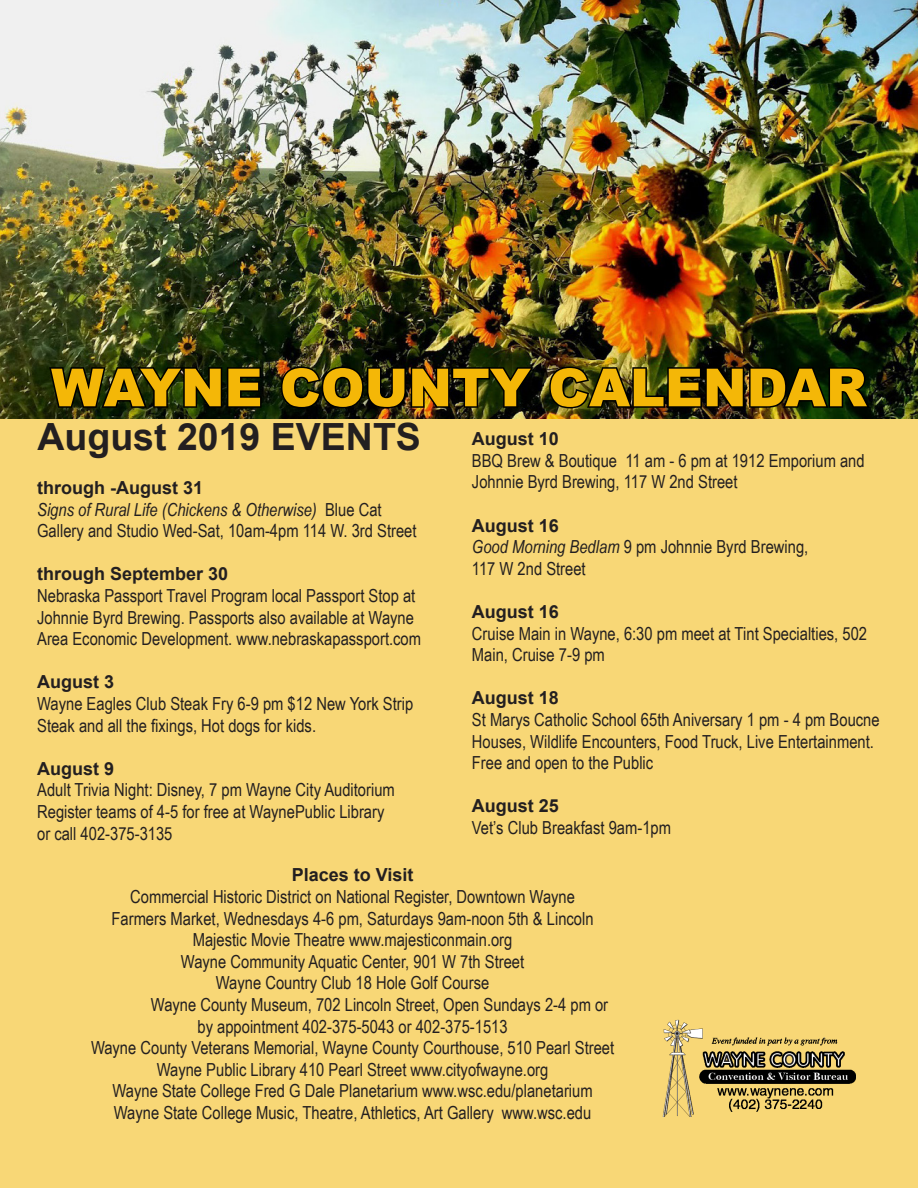
<style>
.page{position:relative;width:918px;height:1188px;background:#fff}
.page>*{position:absolute;margin:0;border:0;box-sizing:border-box;transform-origin:0 0}
.t1{font:900 52.5px "Arial";color:#f4b707}
.t2{font:700 37.5px "Arial";color:#231f20}
.t3{font:18px/21.6px "Arial Narrow";color:#231f20}
.t4{font:700 18px "Arial";color:#231f20}
.s1{font-style:italic}
</style>
<div class="page">
<div style="left:0;top:419px;width:918px;height:769px;background:#f8d776"></div>
<img style="left:0;top:0;width:918px;height:419px">
<svg style="left:47px;top:366px;width:216px;height:44px;background:#141f07"></svg>
<img style="left:279px;top:365px;width:257px;height:45px">
<img style="left:548px;top:365px;width:324px;height:45px">
<img style="left:662px;top:1019px;width:195px;height:99px">
<p class="t1" style="left:51px;top:349px;width:817px">WAYNE COUNTY CALENDAR</p>
<p class="t2" style="left:38px;top:412px;width:385px">August 2019 EVENTS</p>
<p class="t4" style="left:37px;top:476px;width:167px">through -August 31</p>
<p class="t3" style="left:37px;top:498px;width:381px"><span class="s1">Signs of Rural Life (Chickens &amp; Otherwise)</span> Blue Cat<br>Gallery and Studio Wed-Sat, 10am-4pm 114 W. 3rd Street</p>
<p class="t4" style="left:37px;top:562px;width:193px">through September 30</p>
<p class="t3" style="left:37px;top:584px;width:385px">Nebraska Passport Travel Program local Passport Stop at<br>Johnnie Byrd Brewing. Passports also available at Wayne<br>Area Economic Development. www.nebraskapassport.com</p>
<p class="t4" style="left:37px;top:670px;width:79px">August 3</p>
<p class="t3" style="left:37px;top:692px;width:378px">Wayne Eagles Club Steak Fry 6-9 pm $12 New York Strip<br>Steak and all the fixings, Hot dogs for kids.</p>
<p class="t4" style="left:37px;top:757px;width:79px">August 9</p>
<p class="t3" style="left:37px;top:779px;width:359px">Adult Trivia Night: Disney, 7 pm Wayne City Auditorium</p>
<p class="t3" style="left:37px;top:800px;width:349px">Register teams of 4-5 for free at WaynePublic Library</p>
<p class="t3" style="left:37px;top:822px;width:137px">or call 402-375-3135</p>
<p class="t4" style="left:472px;top:427px;width:89px">August 10</p>
<p class="t3" style="left:472px;top:449px;width:394px">BBQ Brew &amp; Boutique 11 am - 6 pm at 1912 Emporium and<br>Johnnie Byrd Brewing, 117 W 2nd Street</p>
<p class="t4" style="left:472px;top:513px;width:89px">August 16</p>
<p class="t3" style="left:472px;top:535px;width:338px"><span class="s1">Good Morning Bedlam</span> 9 pm Johnnie Byrd Brewing,</p>
<p class="t3" style="left:472px;top:557px;width:115px">117 W 2nd Street</p>
<p class="t4" style="left:472px;top:600px;width:89px">August 16</p>
<p class="t3" style="left:472px;top:622px;width:397px">Cruise Main in Wayne, 6:30 pm meet at Tint Specialties, 502<br>Main, Cruise 7-9 pm</p>
<p class="t4" style="left:472px;top:686px;width:89px">August 18</p>
<p class="t3" style="left:472px;top:708px;width:409px">St Marys Catholic School 65th Aniversary 1 pm - 4 pm Boucne<br>Houses, Wildlife Encounters, Food Truck, Live Entertainment.<br>Free and open to the Public</p>
<p class="t4" style="left:472px;top:794px;width:89px">August 25</p>
<p class="t3" style="left:472px;top:816px;width:201px">Vet’s Club Breakfast 9am-1pm</p>
<p class="t4" style="left:292px;top:863px;width:123px">Places to Visit</p>
<p class="t3" style="left:130px;top:885px;width:446px">Commercial Historic District on National Register, Downtown Wayne</p>
<p class="t3" style="left:112px;top:907px;width:484px">Farmers Market, Wednesdays 4-6 pm, Saturdays 9am-noon 5th &amp; Lincoln</p>
<p class="t3" style="left:193px;top:928px;width:321px">Majestic Movie Theatre www.majesticonmain.org</p>
<p class="t3" style="left:181px;top:950px;width:345px">Wayne Community Aquatic Center, 901 W 7th Street</p>
<p class="t3" style="left:216px;top:972px;width:275px">Wayne Country Club 18 Hole Golf Course</p>
<p class="t3" style="left:151px;top:993px;width:459px">Wayne County Museum, 702 Lincoln Street, Open Sundays 2-4 pm or</p>
<p class="t3" style="left:198px;top:1015px;width:312px">by appointment 402-375-5043 or 402-375-1513</p>
<p class="t3" style="left:91px;top:1036px;width:525px">Wayne County Veterans Memorial, Wayne County Courthouse, 510 Pearl Street</p>
<p class="t3" style="left:157px;top:1058px;width:393px">Wayne Public Library 410 Pearl Street www.cityofwayne.org</p>
<p class="t3" style="left:113px;top:1080px;width:482px">Wayne State College Fred G Dale Planetarium www.wsc.edu/planetarium</p>
<p class="t3" style="left:114px;top:1101px;width:479px">Wayne State College Music, Theatre, Athletics, Art Gallery www.wsc.edu</p>
</div>
